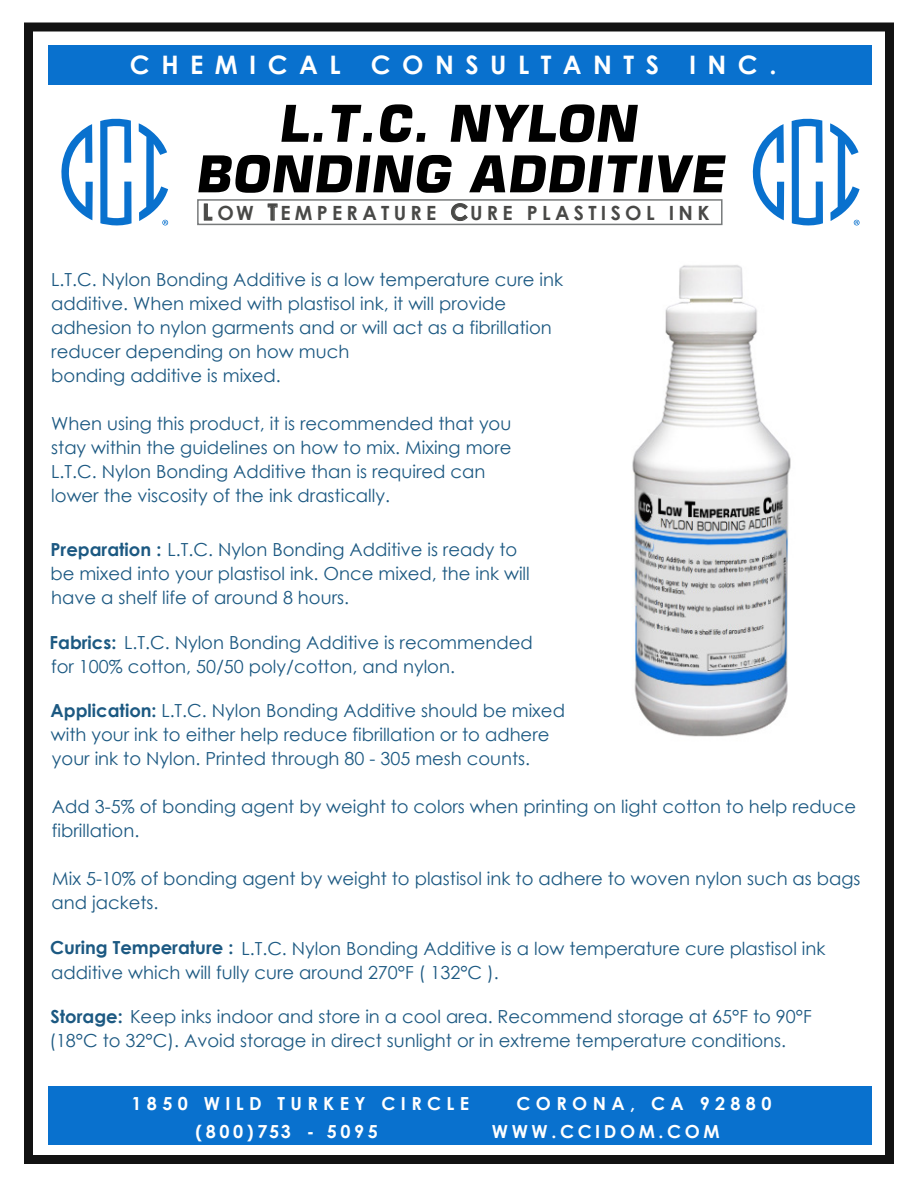
<style>
.page{position:relative;width:918px;height:1188px;background:#fff}
.page>*{position:absolute;margin:0;border:0;box-sizing:border-box;transform-origin:0 0}
.t1{font:700 50.85px/50.6px "Square 721 BT";color:#000;text-align:center}
.t2{font:700 25.5px "Century Gothic";letter-spacing:.45em;color:#fff}
.t3{font:700 19.65px "Century Gothic";letter-spacing:.22em;color:#494947}
.t4{font:18px/24px "Century Gothic";color:#1c5982}
.t5{font:700 18px "Century Gothic";letter-spacing:.3em;color:#fff}
.t6{font:700 18px "Century Gothic";letter-spacing:.2em;color:#fff}
.t7{font:700 18px "Century Gothic";letter-spacing:.195em;color:#fff}
.s1{font-size:22.5px}
.s2{font-weight:700}
</style>
<div class="page">
<div style="left:48px;top:1086px;width:824px;height:59px;background:#0971ce"></div>
<div style="left:48px;top:45px;width:824px;height:40px;background:#0971ce"></div>
<div style="left:24px;top:22px;width:870px;height:1142px;border:9px solid #121212"></div>
<svg style="left:204px;top:203px;width:9px;height:18px"></svg>
<svg style="left:267px;top:203px;width:11px;height:18px"></svg>
<svg style="left:451px;top:203px;width:17px;height:18px"></svg>
<div style="left:197px;top:199px;width:526px;height:26px;border:2px solid #777a7b"></div>
<svg style="left:61px;top:124px;width:32px;height:96px"></svg>
<svg style="left:100px;top:118px;width:32px;height:108px"></svg>
<svg style="left:139px;top:123px;width:29px;height:102px"></svg>
<svg style="left:752px;top:124px;width:32px;height:96px"></svg>
<svg style="left:792px;top:118px;width:31px;height:108px"></svg>
<svg style="left:830px;top:123px;width:30px;height:102px"></svg>
<img style="left:632px;top:265px;width:159px;height:472px">
<h2 class="t2" style="left:130px;top:46px;width:648px">CHEMICAL CONSULTANTS INC.</h2>
<h1 class="t1" style="left:195px;top:98px;width:539px">L.T.C. NYLON<br>BONDING ADDITIVE</h1>
<p class="t3" style="left:202px;top:198px;width:509px"><span class="s1">L</span>OW <span class="s1">T</span>EMPERATURE <span class="s1">C</span>URE PLASTISOL INK</p>
<p class="t4" style="left:51px;top:267px;width:513px">L.T.C. Nylon Bonding Additive is a low temperature cure ink additive. When mixed with plastisol ink, it will provide adhesion to nylon garments and or will act as a fibrillation reducer depending on how much<br>bonding additive is mixed.</p>
<p class="t4" style="left:51px;top:411px;width:462px">When using this product, it is recommended that you stay within the guidelines on how to mix. Mixing more L.T.C. Nylon Bonding Additive than is required can lower the viscosity of the ink drastically.</p>
<p class="t4" style="left:50px;top:537px;width:481px"><span class="s2">Preparation :</span> L.T.C. Nylon Bonding Additive is ready to be mixed into your plastisol ink. Once mixed, the ink will have a shelf life of around 8 hours.</p>
<p class="t4" style="left:49px;top:630px;width:485px"><span class="s2">Fabrics:</span> L.T.C. Nylon Bonding Additive is recommended for 100% cotton, 50/50 poly/cotton, and nylon.</p>
<p class="t4" style="left:51px;top:699px;width:516px"><span class="s2">Application:</span> L.T.C. Nylon Bonding Additive should be mixed with your ink to either help reduce fibrillation or to adhere your ink to Nylon. Printed through 80 - 305 mesh counts.</p>
<p class="t4" style="left:52px;top:795px;width:806px">Add 3-5% of bonding agent by weight to colors when printing on light cotton to help reduce fibrillation.</p>
<p class="t4" style="left:52px;top:867px;width:811px">Mix 5-10% of bonding agent by weight to plastisol ink to adhere to woven nylon such as bags and jackets.</p>
<p class="t4" style="left:50px;top:936px;width:777px"><span class="s2">Curing Temperature :</span> L.T.C. Nylon Bonding Additive is a low temperature cure plastisol ink additive which will fully cure around 270°F ( 132°C ).</p>
<p class="t4" style="left:49px;top:1004px;width:764px"><span class="s2">Storage:</span> Keep inks indoor and store in a cool area. Recommend storage at 65°F to 90°F (18°C to 32°C). Avoid storage in direct sunlight or in extreme temperature conditions.</p>
<p class="t5" style="left:131px;top:1090px;width:339px">1850 WILD TURKEY CIRCLE</p>
<p class="t5" style="left:516px;top:1090px;width:257px">CORONA, CA 92880</p>
<p class="t7" style="left:195px;top:1118px;width:184px">(800)753 - 5095</p>
<p class="t6" style="left:492px;top:1118px;width:229px">WWW.CCIDOM.COM</p>
</div>
